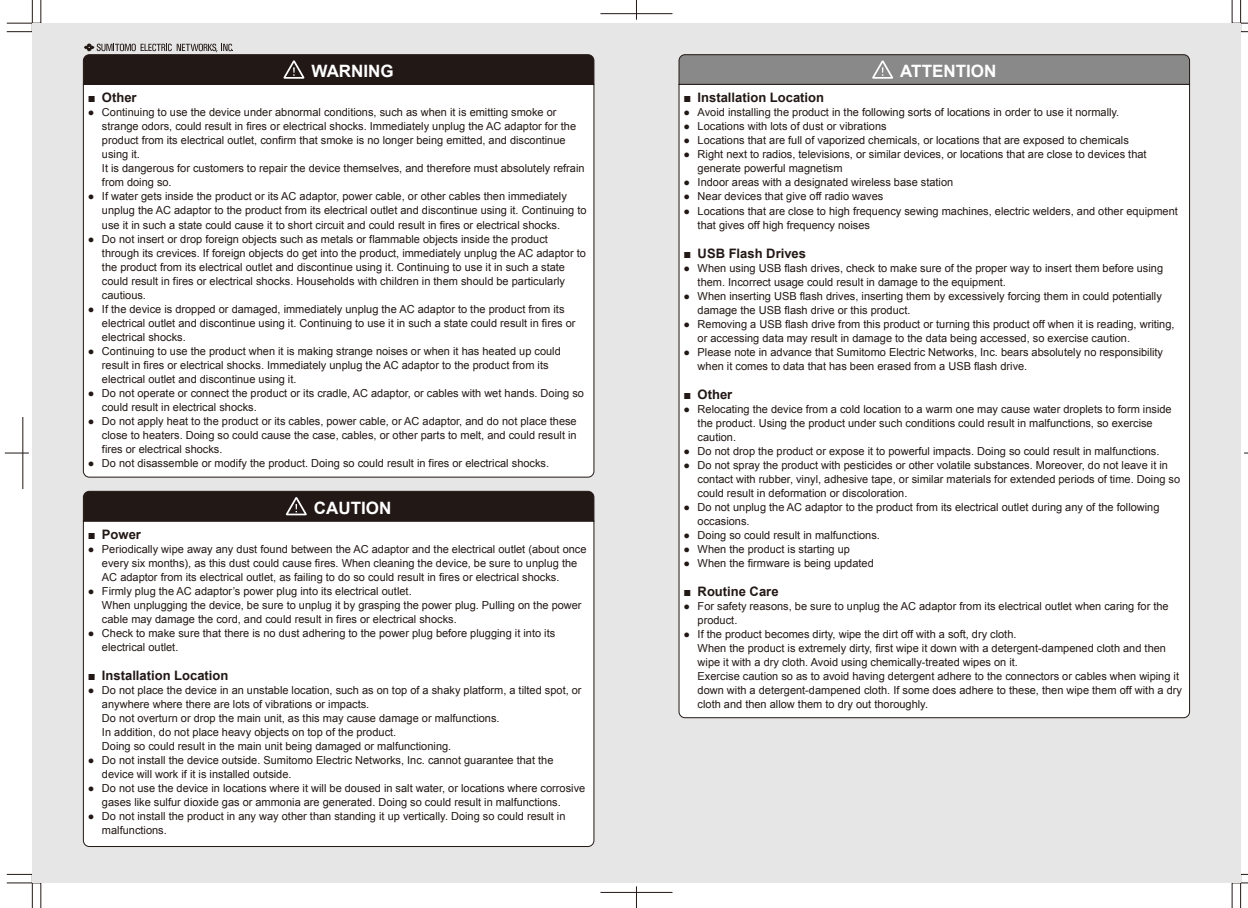
<style>
.page{position:relative;width:1248px;height:908px;background:#fff}
.page>*{position:absolute;margin:0;border:0;box-sizing:border-box;transform-origin:0 0}
.t1{font:700 17px "Arial";color:#fff}
.t2{font:700 13px "Arial";color:#221815}
.t3{font:11px/14px "Arial";color:#221815}
</style>
<div class="page">
<svg style="left:6px;top:873px;width:35px;height:34px"></svg>
<svg style="left:6px;top:0;width:35px;height:32px"></svg>
<svg style="left:1231px;top:0;width:16px;height:32px"></svg>
<svg style="left:1231px;top:873px;width:16px;height:34px"></svg>
<hr style="left:600px;top:13px;width:72px;height:1px;background:#221815">
<svg style="left:636px;top:0;width:1px;height:20px"></svg>
<hr style="left:600px;top:891px;width:72px;height:1px;background:#221815">
<svg style="left:636px;top:886px;width:1px;height:21px"></svg>
<svg style="left:5px;top:452px;width:24px;height:1px"></svg>
<hr style="left:23px;top:417px;width:1px;height:72px;background:#221815">
<div style="left:32px;top:23px;width:1208px;height:859px;background:#e6e6e6"></div>
<div style="left:83px;top:85px;width:511px;height:392px;background:#fff"></div>
<div style="left:83px;top:521px;width:511px;height:325px;background:#fff"></div>
<div style="left:678px;top:85px;width:511px;height:633px;background:#fff"></div>
<svg style="left:678px;top:54px;width:511px;height:31px;background:#838282"></svg>
<svg style="left:83px;top:43px;width:511px;height:42px"></svg>
<svg style="left:83px;top:490px;width:511px;height:31px;background:#291f1c"></svg>
<h1 class="t1" style="left:311px;top:60px;width:84px">WARNING</h1>
<h1 class="t1" style="left:900px;top:60px;width:98px">ATTENTION</h1>
<p class="t2" style="left:88px;top:89px;width:50px">■ Other</p>
<p class="t3" style="left:102px;top:106px;width:484px;text-indent:-14px">● Continuing to use the device under abnormal conditions, such as when it is emitting smoke or strange odors, could result in fires or electrical shocks. Immediately unplug the AC adaptor for the product from its electrical outlet, confirm that smoke is no longer being emitted, and discontinue using it.<br>It is dangerous for customers to repair the device themselves, and therefore must absolutely refrain from doing so.</p>
<p class="t3" style="left:102px;top:190px;width:486px;text-indent:-14px">● If water gets inside the product or its AC adaptor, power cable, or other cables then immediately unplug the AC adaptor to the product from its electrical outlet and discontinue using it. Continuing to use it in such a state could cause it to short circuit and could result in fires or electrical shocks.</p>
<p class="t3" style="left:102px;top:232px;width:485px;text-indent:-14px">● Do not insert or drop foreign objects such as metals or flammable objects inside the product through its crevices. If foreign objects do get into the product, immediately unplug the AC adaptor to the product from its electrical outlet and discontinue using it. Continuing to use it in such a state could result in fires or electrical shocks. Households with children in them should be particularly cautious.</p>
<p class="t3" style="left:102px;top:302px;width:475px;text-indent:-14px">● If the device is dropped or damaged, immediately unplug the AC adaptor to the product from its electrical outlet and discontinue using it. Continuing to use it in such a state could result in fires or electrical shocks.</p>
<p class="t3" style="left:102px;top:344px;width:460px;text-indent:-14px">● Continuing to use the product when it is making strange noises or when it has heated up could result in fires or electrical shocks. Immediately unplug the AC adaptor to the product from its electrical outlet and discontinue using it.</p>
<p class="t3" style="left:102px;top:386px;width:483px;text-indent:-14px">● Do not operate or connect the product or its cradle, AC adaptor, or cables with wet hands. Doing so could result in electrical shocks.</p>
<p class="t3" style="left:102px;top:414px;width:476px;text-align:justify;text-indent:-14px">● Do not apply heat to the product or its cables, power cable, or AC adaptor, and do not place these close to heaters. Doing so could cause the case, cables, or other parts to melt, and could result in fires or electrical shocks.</p>
<p class="t3" style="left:88px;top:456px;width:462px">● Do not disassemble or modify the product. Doing so could result in fires or electrical shocks.</p>
<h1 class="t1" style="left:314px;top:496px;width:79px">CAUTION</h1>
<p class="t2" style="left:88px;top:525px;width:55px">■ Power</p>
<p class="t3" style="left:102px;top:542px;width:486px;text-indent:-14px">● Periodically wipe away any dust found between the AC adaptor and the electrical outlet (about once every six months), as this dust could cause fires. When cleaning the device, be sure to unplug the<br>AC adaptor from its electrical outlet, as failing to do so could result in fires or electrical shocks.</p>
<p class="t3" style="left:102px;top:584px;width:481px;text-indent:-14px">● Firmly plug the AC adaptor’s power plug into its electrical outlet.<br>When unplugging the device, be sure to unplug it by grasping the power plug. Pulling on the power cable may damage the cord, and could result in fires or electrical shocks.</p>
<p class="t3" style="left:102px;top:626px;width:455px;text-indent:-14px">● Check to make sure that there is no dust adhering to the power plug before plugging it into its electrical outlet.</p>
<p class="t2" style="left:88px;top:666px;width:142px">■ Installation Location</p>
<p class="t3" style="left:102px;top:683px;width:481px;text-indent:-14px">● Do not place the device in an unstable location, such as on top of a shaky platform, a tilted spot, or anywhere where there are lots of vibrations or impacts.<br>Do not overturn or drop the main unit, as this may cause damage or malfunctions.<br>In addition, do not place heavy objects on top of the product.<br>Doing so could result in the main unit being damaged or malfunctioning.</p>
<p class="t3" style="left:102px;top:753px;width:453px;text-indent:-14px">● Do not install the device outside. Sumitomo Electric Networks, Inc. cannot guarantee that the device will work if it is installed outside.</p>
<p class="t3" style="left:102px;top:781px;width:485px;text-indent:-14px">● Do not use the device in locations where it will be doused in salt water, or locations where corrosive gases like sulfur dioxide gas or ammonia are generated. Doing so could result in malfunctions.</p>
<p class="t3" style="left:102px;top:809px;width:465px;text-indent:-14px">● Do not install the product in any way other than standing it up vertically. Doing so could result in malfunctions.</p>
<p class="t2" style="left:683px;top:89px;width:142px">■ Installation Location</p>
<p class="t3" style="left:683px;top:106px;width:437px">● Avoid installing the product in the following sorts of locations in order to use it normally.</p>
<p class="t3" style="left:683px;top:120px;width:204px">● Locations with lots of dust or vibrations</p>
<p class="t3" style="left:683px;top:134px;width:447px">● Locations that are full of vaporized chemicals, or locations that are exposed to chemicals</p>
<p class="t3" style="left:697px;top:148px;width:450px;text-indent:-14px">● Right next to radios, televisions, or similar devices, or locations that are close to devices that generate powerful magnetism</p>
<p class="t3" style="left:683px;top:176px;width:271px">● Indoor areas with a designated wireless base station</p>
<p class="t3" style="left:683px;top:190px;width:201px">● Near devices that give off radio waves</p>
<p class="t3" style="left:697px;top:204px;width:481px;text-indent:-14px">● Locations that are close to high frequency sewing machines, electric welders, and other equipment that gives off high frequency noises</p>
<p class="t2" style="left:683px;top:244px;width:124px">■ USB Flash Drives</p>
<p class="t3" style="left:697px;top:261px;width:467px;text-indent:-14px">● When using USB flash drives, check to make sure of the proper way to insert them before using them. Incorrect usage could result in damage to the equipment.</p>
<p class="t3" style="left:697px;top:289px;width:466px;text-indent:-14px">● When inserting USB flash drives, inserting them by excessively forcing them in could potentially damage the USB flash drive or this product.</p>
<p class="t3" style="left:697px;top:317px;width:478px;text-indent:-14px">● Removing a USB flash drive from this product or turning this product off when it is reading, writing, or accessing data may result in damage to the data being accessed, so exercise caution.</p>
<p class="t3" style="left:697px;top:345px;width:467px;text-indent:-14px">● Please note in advance that Sumitomo Electric Networks, Inc. bears absolutely no responsibility when it comes to data that has been erased from a USB flash drive.</p>
<p class="t2" style="left:683px;top:385px;width:50px">■ Other</p>
<p class="t3" style="left:697px;top:402px;width:475px;text-indent:-14px">● Relocating the device from a cold location to a warm one may cause water droplets to form inside the product. Using the product under such conditions could result in malfunctions, so exercise caution.</p>
<p class="t3" style="left:683px;top:444px;width:477px">● Do not drop the product or expose it to powerful impacts. Doing so could result in malfunctions.</p>
<p class="t3" style="left:697px;top:458px;width:484px;text-indent:-14px">● Do not spray the product with pesticides or other volatile substances. Moreover, do not leave it in contact with rubber, vinyl, adhesive tape, or similar materials for extended periods of time. Doing so could result in deformation or discoloration.</p>
<p class="t3" style="left:697px;top:500px;width:463px;text-indent:-14px">● Do not unplug the AC adaptor to the product from its electrical outlet during any of the following occasions.</p>
<p class="t3" style="left:683px;top:528px;width:198px">● Doing so could result in malfunctions.</p>
<p class="t3" style="left:683px;top:542px;width:168px">● When the product is starting up</p>
<p class="t3" style="left:683px;top:556px;width:192px">● When the firmware is being updated</p>
<p class="t2" style="left:683px;top:582px;width:96px">■ Routine Care</p>
<p class="t3" style="left:697px;top:599px;width:472px;text-indent:-14px">● For safety reasons, be sure to unplug the AC adaptor from its electrical outlet when caring for the product.</p>
<p class="t3" style="left:697px;top:627px;width:486px;text-indent:-14px">● If the product becomes dirty, wipe the dirt off with a soft, dry cloth.<br>When the product is extremely dirty, first wipe it down with a detergent-dampened cloth and then wipe it with a dry cloth. Avoid using chemically-treated wipes on it.<br>Exercise caution so as to avoid having detergent adhere to the connectors or cables when wiping it down with a detergent-dampened cloth. If some does adhere to these, then wipe them off with a dry cloth and then allow them to dry out thoroughly.</p>
</div>
